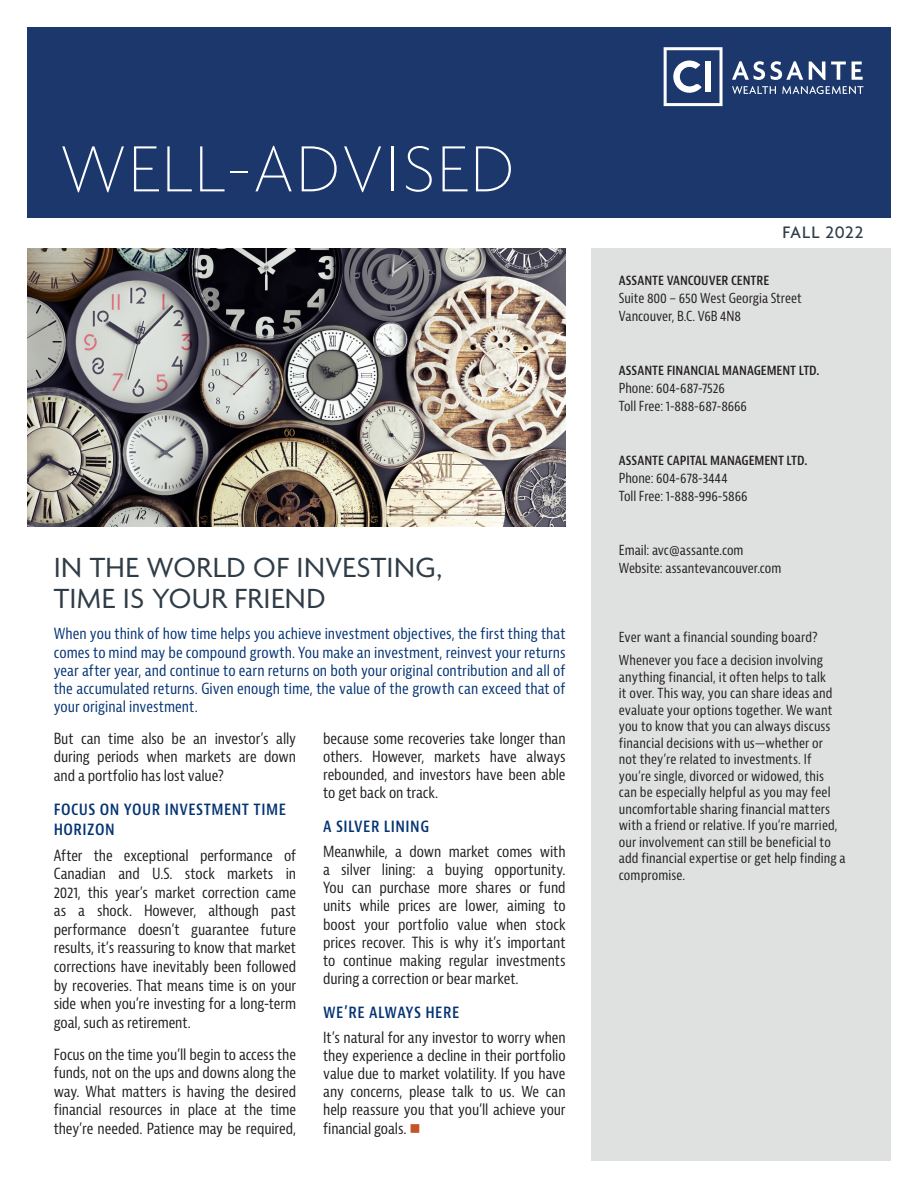
<style>
.page{position:relative;width:918px;height:1188px;background:#fff}
.page>*{position:absolute;margin:0;border:0;box-sizing:border-box;transform-origin:0 0}
.t1{font:100 70.5px "Agenda";letter-spacing:.035em;color:#fff}
.t2{font:30px/30.2px "Agenda";letter-spacing:.015em;color:#303d47}
.t3{font:500 18px "Agenda";letter-spacing:.045em;color:#303d47}
.t4{font:600 condensed 16.5px/20.4px "Bernina Sans";letter-spacing:.03em;color:#053474}
.t5{font:condensed 15px/18.6px "Bernina Sans";letter-spacing:-.005em;color:#231f20;text-align:justify}
.t6{font:condensed 15px/18.1px "Bernina Sans";letter-spacing:.005em;color:#053474;text-align:justify}
.t7{font:condensed 13.5px/16.5px "Bernina Sans";letter-spacing:.005em;color:#231f20}
.t8{font:600 condensed 13.5px "Bernina Sans";color:#231f20}
.s1{color:#c25426}
</style>
<div class="page">
<div style="left:27px;top:27px;width:864px;height:190px;background:#1b376c"></div>
<svg style="left:664px;top:47px;width:59px;height:59px"></svg>
<svg style="left:732px;top:61px;width:71px;height:19px"></svg>
<svg style="left:809px;top:62px;width:16px;height:18px"></svg>
<svg style="left:831px;top:62px;width:15px;height:18px"></svg>
<svg style="left:852px;top:62px;width:11px;height:18px"></svg>
<svg style="left:732px;top:86px;width:44px;height:8px"></svg>
<svg style="left:782px;top:86px;width:81px;height:8px"></svg>
<img style="left:27px;top:249px;width:539px;height:277px">
<div style="left:592px;top:249px;width:299px;height:912px;background:#dfe0e0"></div>
<p class="t1" style="left:60px;top:131px;width:456px">WELL-ADVISED</p>
<p class="t2" style="left:54px;top:555px;width:390px">IN THE WORLD OF INVESTING,<br>TIME IS YOUR FRIEND</p>
<p class="t6" style="left:54px;top:625px;width:513px">When you think of how time helps you achieve investment objectives, the first thing that comes to mind may be compound growth. You make an investment, reinvest your returns year after year, and continue to earn returns on both your original contribution and all of the accumulated returns. Given enough time, the value of the growth can exceed that of your original investment.</p>
<p class="t5" style="left:54px;top:729px;width:244px">But can time also be an investor’s ally during periods when markets are down and a portfolio has lost value?</p>
<p class="t4" style="left:54px;top:799px;width:234px">FOCUS ON YOUR INVESTMENT TIME<br>HORIZON</p>
<p class="t5" style="left:54px;top:846px;width:244px">After the exceptional performance of Canadian and U.S. stock markets in 2021, this year’s market correction came as a shock. However, although past performance doesn’t guarantee future results, it’s reassuring to know that market corrections have inevitably been followed by recoveries. That means time is on your side when you’re investing for a long-term goal, such as retirement.</p>
<p class="t5" style="left:54px;top:1045px;width:244px">Focus on the time you’ll begin to access the funds, not on the ups and downs along the way. What matters is having the desired financial resources in place at the time they’re needed. Patience may be required,</p>
<p class="t5" style="left:323px;top:730px;width:244px;line-height:18.1px">because some recoveries take longer than others. However, markets have always rebounded, and investors have been able to get back on track.</p>
<p class="t4" style="left:323px;top:816px;width:108px">A SILVER LINING</p>
<p class="t5" style="left:323px;top:843px;width:244px;line-height:18.1px">Meanwhile, a down market comes with a silver lining: a buying opportunity.<br>You can purchase more shares or fund units while prices are lower, aiming to boost your portfolio value when stock prices recover. This is why it’s important to continue making regular investments during a correction or bear market.</p>
<p class="t4" style="left:323px;top:1002px;width:138px">WE’RE ALWAYS HERE</p>
<p class="t5" style="left:323px;top:1028px;width:244px;line-height:18.1px">It’s natural for any investor to worry when they experience a decline in their portfolio value due to market volatility. If you have any concerns, please talk to us. We can help reassure you that you’ll achieve your financial goals. <span class="s1">■</span></p>
<p class="t3" style="left:783px;top:222px;width:82px">FALL 2022</p>
<p class="t8" style="left:619px;top:272px;width:152px">ASSANTE VANCOUVER CENTRE</p>
<p class="t7" style="left:619px;top:290px;width:184px">Suite 800 – 650 West Georgia Street</p>
<p class="t7" style="left:619px;top:308px;width:124px">Vancouver, B.C. V6B 4N8</p>
<p class="t8" style="left:619px;top:362px;width:202px">ASSANTE FINANCIAL MANAGEMENT LTD.</p>
<p class="t7" style="left:619px;top:380px;width:107px">Phone: 604-687-7526</p>
<p class="t7" style="left:619px;top:398px;width:130px">Toll Free: 1-888-687-8666</p>
<p class="t8" style="left:619px;top:452px;width:190px">ASSANTE CAPITAL MANAGEMENT LTD.</p>
<p class="t7" style="left:619px;top:470px;width:110px">Phone: 604-678-3444</p>
<p class="t7" style="left:619px;top:488px;width:130px">Toll Free: 1-888-996-5866</p>
<p class="t7" style="left:619px;top:542px;width:126px">Email: avc@assante.com</p>
<p class="t7" style="left:619px;top:560px;width:164px">Website: assantevancouver.com</p>
<p class="t7" style="left:619px;top:629px;width:200px">Ever want a financial sounding board?</p>
<p class="t7" style="left:619px;top:652px;width:228px">Whenever you face a decision involving anything financial, it often helps to talk<br>it over. This way, you can share ideas and evaluate your options together. We want you to know that you can always discuss financial decisions with us—whether or<br>not they’re related to investments. If you’re single, divorced or widowed, this<br>can be especially helpful as you may feel uncomfortable sharing financial matters with a friend or relative. If you’re married, our involvement can still be beneficial to add financial expertise or get help finding a compromise.</p>
</div>
